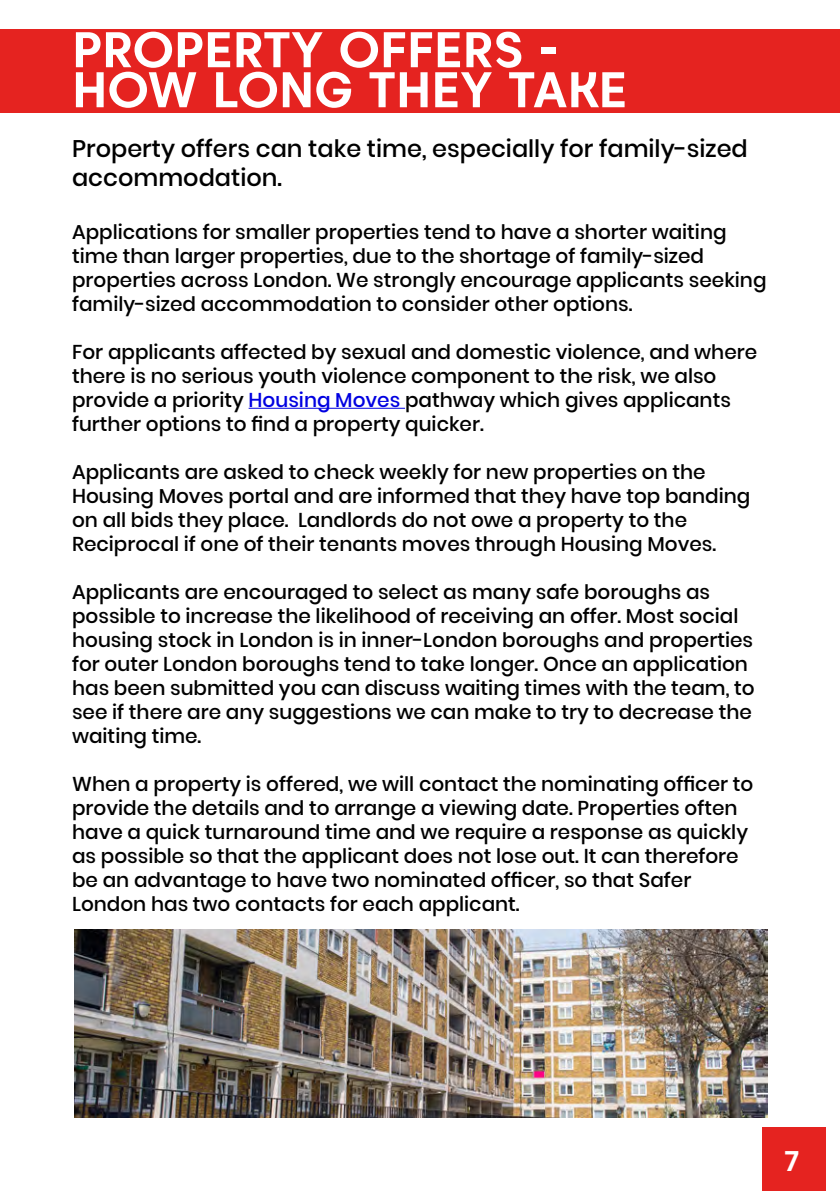
<style>
.page{position:relative;width:840px;height:1191px;background:#fff}
.page>*{position:absolute;margin:0;border:0;box-sizing:border-box;transform-origin:0 0}
.t1{font:700 50px/40px "Caros";color:#fff}
.t2{font:600 28px "Poppins";color:#fff}
.t3{font:500 24px/28.8px "Poppins";color:#000}
.t4{font:500 20px/24px "Poppins";color:#000}
.s1{color:#0000e1}
</style>
<div class="page">
<div style="left:0;top:29px;width:839px;height:84px;background:#e52320"></div>
<hr style="left:248px;top:408px;width:157px;height:1px;background:#0000e1">
<div style="left:762px;top:1127px;width:63px;height:64px;background:#e52320"></div>
<img style="left:74px;top:929px;width:693px;height:189px">
<h1 class="t1" style="left:72px;top:28px;width:556px">PROPERTY OFFERS -<br>HOW LONG THEY TAKE</h1>
<p class="t3" style="left:72px;top:134px;width:677px">Property offers can take time, especially for family-sized accommodation.</p>
<p class="t4" style="left:72px;top:220px;width:695px">Applications for smaller properties tend to have a shorter waiting time than larger properties, due to the shortage of family-sized properties across London. We strongly encourage applicants seeking family-sized accommodation to consider other options.</p>
<p class="t4" style="left:72px;top:340px;width:686px">For applicants affected by sexual and domestic violence, and where there is no serious youth violence component to the risk, we also provide a priority <span class="s1">Housing Moves</span> pathway which gives applicants further options to find a property quicker.</p>
<p class="t4" style="left:72px;top:460px;width:679px">Applicants are asked to check weekly for new properties on the Housing Moves portal and are informed that they have top banding on all bids they place. Landlords do not owe a property to the Reciprocal if one of their tenants moves through Housing Moves.</p>
<p class="t4" style="left:72px;top:580px;width:683px">Applicants are encouraged to select as many safe boroughs as possible to increase the likelihood of receiving an offer. Most social housing stock in London is in inner-London boroughs and properties for outer London boroughs tend to take longer. Once an application has been submitted you can discuss waiting times with the team, to see if there are any suggestions we can make to try to decrease the waiting time.</p>
<p class="t4" style="left:72px;top:772px;width:682px">When a property is offered, we will contact the nominating officer to provide the details and to arrange a viewing date. Properties often have a quick turnaround time and we require a response as quickly as possible so that the applicant does not lose out. It can therefore be an advantage to have two nominated officer, so that Safer London has two contacts for each applicant.</p>
<h2 class="t2" style="left:784px;top:1145px;width:16px">7</h2>
</div>
